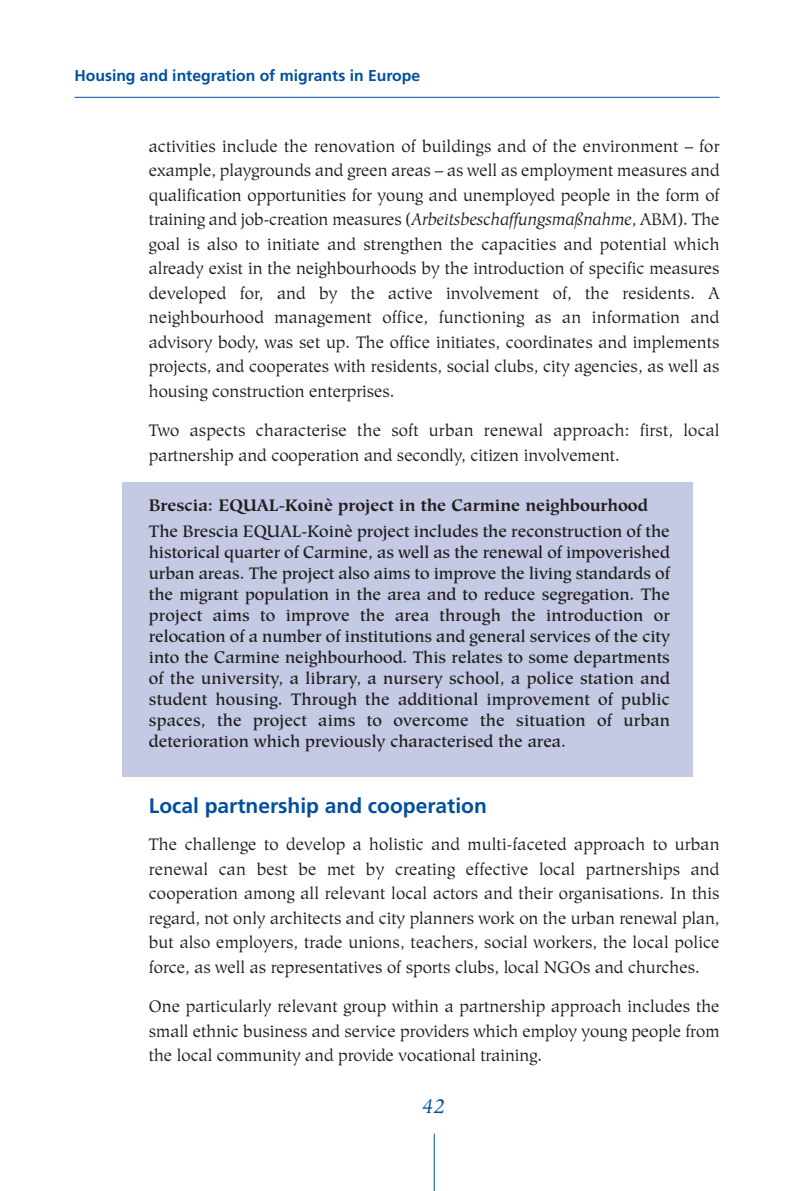
<style>
.page{position:relative;width:794px;height:1191px;background:#fff}
.page>*{position:absolute;margin:0;border:0;box-sizing:border-box;transform-origin:0 0}
.t1{font:700 21px "Frutiger";color:#00509e}
.t2{font:italic 21px "Hiroshige";color:#00509e}
.t3{font:16.62px/24.5px "Hiroshige";color:#231f20;text-align:justify}
.t4{font:500 16.62px/21px "Hiroshige";color:#231f20;text-align:justify}
.t5{font:700 16.62px "Hiroshige";color:#231f20}
.t6{font:700 15.75px "Frutiger";color:#00509e}
.s1{font-style:italic}
</style>
<div class="page">
<div style="left:122px;top:483px;width:571px;height:294px;background:#c4cae4"></div>
<hr style="left:434px;top:1133px;width:1px;height:58px;background:#00509e">
<hr style="left:74px;top:97px;width:645px;height:1px;background:#00509e">
<p class="t6" style="left:74px;top:69px;width:347px">Housing and integration of migrants in Europe</p>
<p class="t3" style="left:149px;top:135px;width:572px">activities include the renovation of buildings and of the environment – for example, playgrounds and green areas – as well as employment measures and qualification opportunities for young and unemployed people in the form of training and job-creation measures (<span class="s1">Arbeitsbeschaffungsmaßnahme</span>, ABM). The goal is also to initiate and strengthen the capacities and potential which already exist in the neighbourhoods by the introduction of specific measures developed for, and by the active involvement of, the residents. A neighbourhood management office, functioning as an information and advisory body, was set up. The office initiates, coordinates and implements projects, and cooperates with residents, social clubs, city agencies, as well as housing construction enterprises.</p>
<p class="t3" style="left:149px;top:420px;width:572px">Two aspects characterise the soft urban renewal approach: first, local partnership and cooperation and secondly, citizen involvement.</p>
<p class="t5" style="left:149px;top:499px;width:501px">Brescia: EQUAL-Koinè project in the Carmine neighbourhood</p>
<p class="t4" style="left:149px;top:522px;width:522px">The Brescia EQUAL-Koinè project includes the reconstruction of the historical quarter of Carmine, as well as the renewal of impoverished urban areas. The project also aims to improve the living standards of the migrant population in the area and to reduce segregation. The project aims to improve the area through the introduction or relocation of a number of institutions and general services of the city into the Carmine neighbourhood. This relates to some departments of the university, a library, a nursery school, a police station and student housing. Through the additional improvement of public spaces, the project aims to overcome the situation of urban deterioration which previously characterised the area.</p>
<p class="t1" style="left:149px;top:797px;width:339px">Local partnership and cooperation</p>
<p class="t3" style="left:149px;top:834px;width:572px">The challenge to develop a holistic and multi-faceted approach to urban renewal can best be met by creating effective local partnerships and cooperation among all relevant local actors and their organisations. In this regard, not only architects and city planners work on the urban renewal plan, but also employers, trade unions, teachers, social workers, the local police force, as well as representatives of sports clubs, local NGOs and churches.</p>
<p class="t3" style="left:149px;top:995px;width:572px">One particularly relevant group within a partnership approach includes the small ethnic business and service providers which employ young people from the local community and provide vocational training.</p>
<p class="t2" style="left:422px;top:1096px;width:25px">42</p>
</div>
